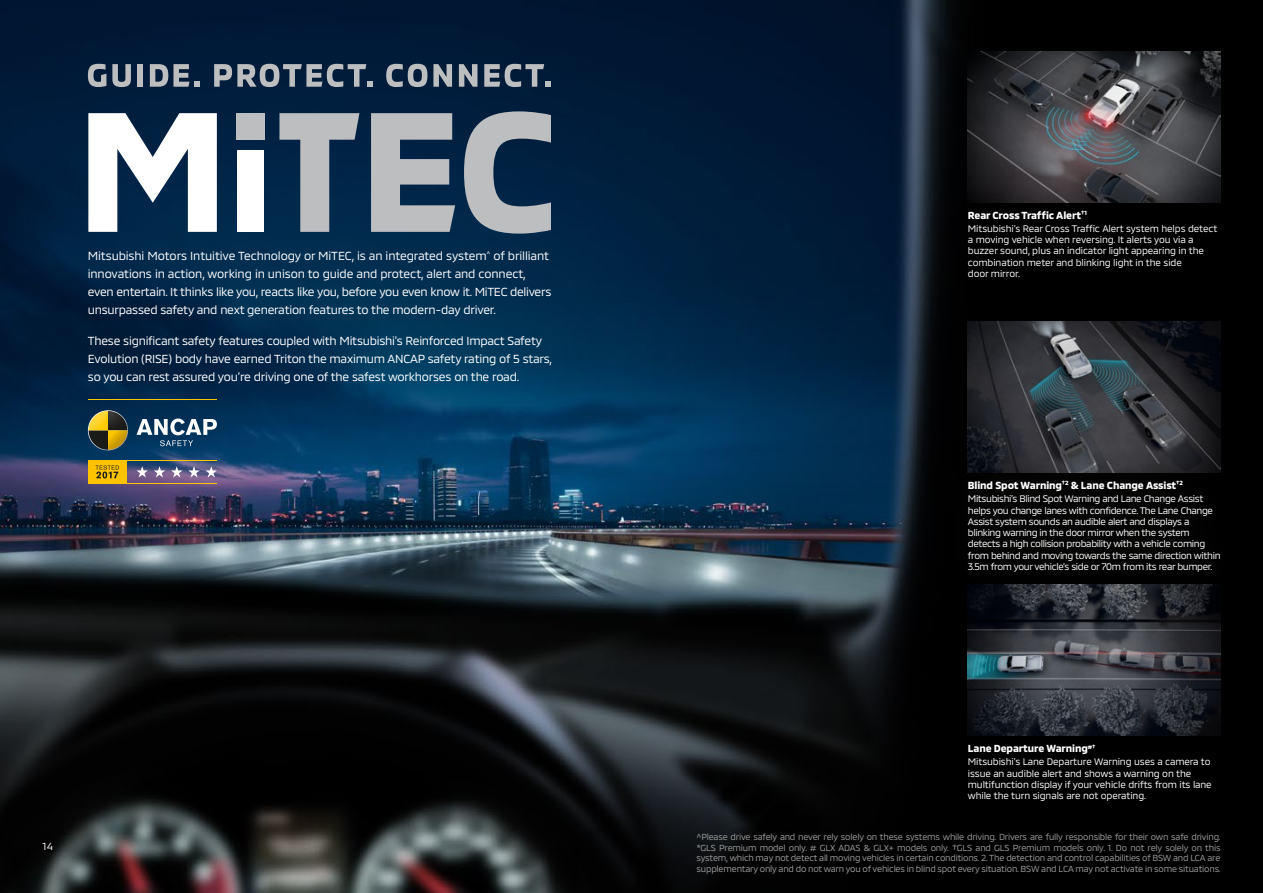
<style>
.page{position:relative;width:1263px;height:893px;background:#fff}
.page>*{position:absolute;margin:0;border:0;box-sizing:border-box;transform-origin:0 0}
.t1{font:12px/18px "MMC";letter-spacing:-.02em;color:#fff}
.t2{font:700 10.5px "MMC";letter-spacing:-.01em;color:#fff}
.t3{font:10.5px "MMC";color:#fff}
.t4{font:9.75px/11.2px "MMC";letter-spacing:-.02em;color:#fff}
.t5{font:9px/10.5px "MMC";letter-spacing:-.02em;color:#9d9d9c;text-align:justify}
</style>
<div class="page">
<img style="left:0;top:0;width:1263px;height:893px">
<img style="left:968px;top:597px;width:252px;height:139px">
<img style="left:968px;top:51px;width:252px;height:152px">
<img style="left:968px;top:321px;width:252px;height:133px">
<div style="left:89px;top:460px;width:38px;height:23px;background:#fdc300"></div>
<hr style="left:89px;top:460px;width:128px;height:1px;background:#fdc300">
<hr style="left:89px;top:483px;width:128px;height:1px;background:#fdc300">
<hr style="left:89px;top:399px;width:128px;height:1px;background:#fdc300">
<svg style="left:136px;top:466px;width:12px;height:11px"></svg>
<svg style="left:154px;top:466px;width:11px;height:11px"></svg>
<svg style="left:171px;top:466px;width:11px;height:11px"></svg>
<svg style="left:188px;top:466px;width:29px;height:11px"></svg>
<svg style="left:88px;top:410px;width:40px;height:40px"></svg>
<svg style="left:89px;top:411px;width:38px;height:39px"></svg>
<svg style="left:137px;top:418px;width:80px;height:28px"></svg>
<svg style="left:96px;top:465px;width:23px;height:13px"></svg>
<svg style="left:88px;top:113px;width:129px;height:119px"></svg>
<div style="left:237px;top:151px;width:27px;height:81px;background:#fff"></div>
<svg style="left:279px;top:113px;width:80px;height:119px;background:#5c7183"></svg>
<svg style="left:371px;top:113px;width:84px;height:119px;background:#8d98a2"></svg>
<svg style="left:464px;top:111px;width:87px;height:123px;background:#697988"></svg>
<div style="left:236px;top:113px;width:29px;height:27px;background:#bcbec0"></div>
<svg style="left:88px;top:64px;width:18px;height:23px"></svg>
<svg style="left:112px;top:64px;width:19px;height:23px"></svg>
<div style="left:138px;top:64px;width:5px;height:23px;background:#bcbec0"></div>
<svg style="left:150px;top:64px;width:39px;height:23px"></svg>
<svg style="left:195px;top:81px;width:5px;height:6px"></svg>
<svg style="left:214px;top:64px;width:159px;height:23px;background:#5b6a7b"></svg>
<svg style="left:386px;top:64px;width:41px;height:23px"></svg>
<svg style="left:433px;top:64px;width:19px;height:23px"></svg>
<svg style="left:459px;top:64px;width:18px;height:23px"></svg>
<svg style="left:484px;top:64px;width:67px;height:23px;background:#566676"></svg>
<svg style="left:941px;top:454px;width:303px;height:143px;background:#0a0b0b"></svg>
<p class="t1" style="left:88px;top:245px;width:465px">Mitsubishi Motors Intuitive Technology or MiTEC, is an integrated system<sup>^</sup> of brilliant innovations in action, working in unison to guide and protect, alert and connect, even entertain. It thinks like you, reacts like you, before you even know it. MiTEC delivers unsurpassed safety and next generation features to the modern-day driver.</p>
<p class="t1" style="left:88px;top:330px;width:466px">These significant safety features coupled with Mitsubishi’s Reinforced Impact Safety<br>Evolution (RISE) body have earned Triton the maximum ANCAP safety rating of 5 stars, so you can rest assured you’re driving one of the safest workhorses on the road.</p>
<p class="t3" style="left:43px;top:838px;width:12px">14</p>
<p class="t2" style="left:968px;top:207px;width:121px">Rear Cross Traffic Alert<sup>†1</sup></p>
<p class="t4" style="left:968px;top:222px;width:251px">Mitsubishi’s Rear Cross Traffic Alert system helps detect a moving vehicle when reversing. It alerts you via a buzzer sound, plus an indicator light appearing in the combination meter and blinking light in the side<br>door mirror.</p>
<p class="t2" style="left:968px;top:477px;width:217px">Blind Spot Warning<sup>†2</sup> &amp; Lane Change Assist<sup>†2</sup></p>
<p class="t4" style="left:968px;top:492px;width:254px">Mitsubishi’s Blind Spot Warning and Lane Change Assist helps you change lanes with confidence. The Lane Change Assist system sounds an audible alert and displays a blinking warning in the door mirror when the system detects a high collision probability with a vehicle coming from behind and moving towards the same direction within 3.5m from your vehicle’s side or 70m from its rear bumper.</p>
<p class="t2" style="left:968px;top:740px;width:129px">Lane Departure Warning<sup>#†</sup></p>
<p class="t4" style="left:968px;top:755px;width:245px">Mitsubishi’s Lane Departure Warning uses a camera to issue an audible alert and shows a warning on the multifunction display if your vehicle drifts from its lane while the turn signals are not operating.</p>
<p class="t5" style="left:696px;top:831px;width:526px">^Please drive safely and never rely solely on these systems while driving. Drivers are fully responsible for their own safe driving. *GLS Premium model only. # GLX ADAS &amp; GLX+ models only. †GLS and GLS Premium models only. 1. Do not rely solely on this system, which may not detect all moving vehicles in certain conditions. 2. The detection and control capabilities of BSW and LCA are supplementary only and do not warn you of vehicles in blind spot every situation. BSW and LCA may not activate in some situations.</p>
</div>
